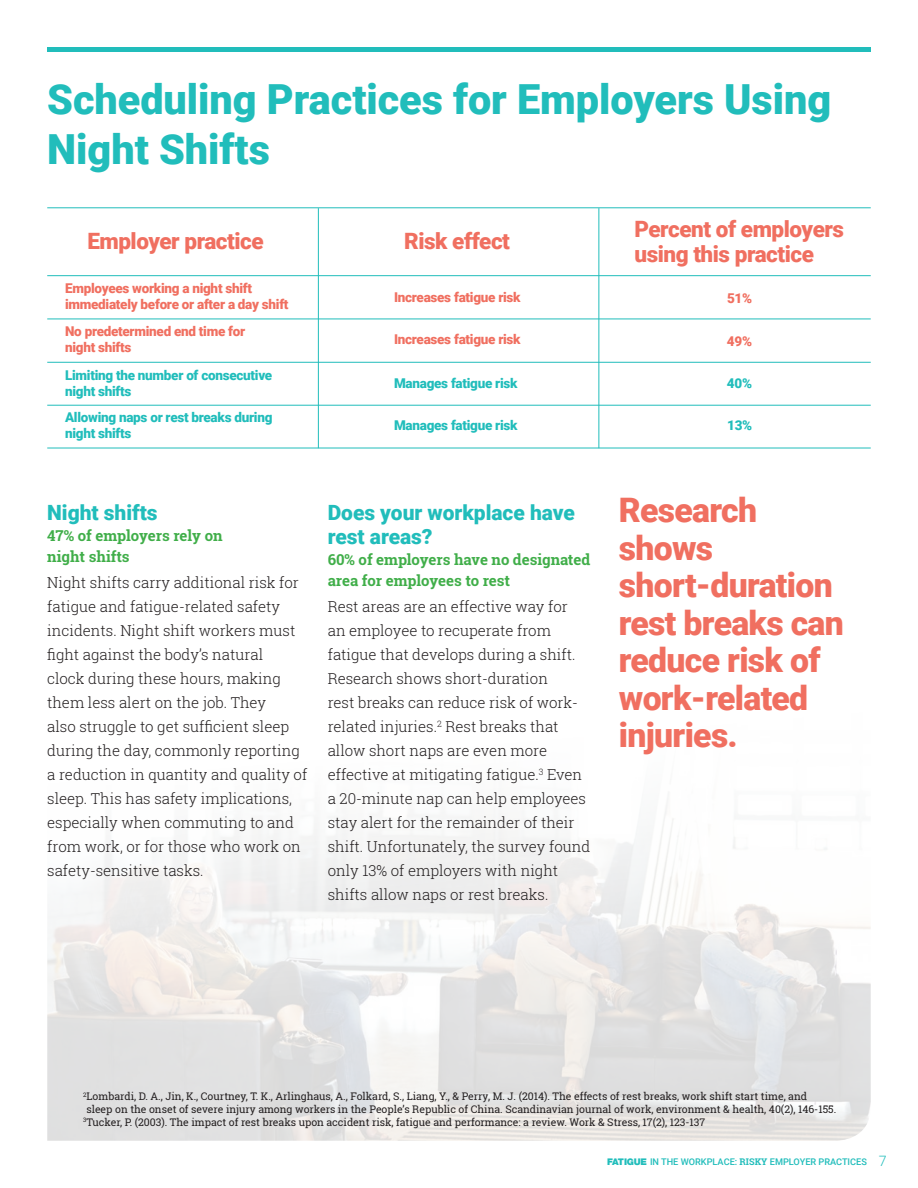
<style>
.page{position:relative;width:918px;height:1188px;background:#fff}
.page>*{position:absolute;margin:0;border:0;box-sizing:border-box;transform-origin:0 0}
.t1{font:900 41.55px/49.8px "Roboto";color:#21bdbb}
.t2{font:900 33.75px/37.5px "Roboto";letter-spacing:-.02em;color:#f06f60}
.t3{font:900 22.5px/25.5px "Roboto";letter-spacing:-.02em;color:#f06f60}
.t4{font:900 21px/24px "Roboto";color:#21bdbb}
.t5{font:300 15px/24px "Roboto Slab";color:#231f20}
.t6{font:700 15px/21px "Roboto Slab";color:#40ae49}
.t7{font:900 13.5px/15.8px "Roboto";letter-spacing:-.02em;color:#f06f60}
.t8{font:900 13.5px/15.8px "Roboto";letter-spacing:-.02em;color:#21bdbb}
.t9{font:10.5px "Roboto Slab";color:#231f20}
.t10{font:500 9.15px "Roboto";color:#21bdbb}
.s1{font-family:"Helvetica Neue LT Std";font-weight:900}
.s2{font-family:"Roboto Slab";font-weight:700}
.s3{font-weight:300;font-size:14.25px}
</style>
<div class="page">
<img style="left:47px;top:805px;width:824px;height:336px">
<div style="left:47px;top:47px;width:824px;height:5px;background:#21bdbb"></div>
<hr style="left:47px;top:207px;width:824px;height:1px;background:#21bdbb">
<hr style="left:47px;top:319px;width:824px;height:1px;background:#21bdbb">
<hr style="left:47px;top:362px;width:824px;height:1px;background:#21bdbb">
<hr style="left:47px;top:405px;width:824px;height:1px;background:#21bdbb">
<hr style="left:47px;top:448px;width:824px;height:1px;background:#21bdbb">
<hr style="left:318px;top:208px;width:1px;height:240px;background:#21bdbb">
<hr style="left:598px;top:208px;width:1px;height:240px;background:#21bdbb">
<hr style="left:47px;top:275px;width:824px;height:1px;background:#21bdbb">
<h1 class="t1" style="left:47px;top:73px;width:786px">Scheduling Practices for Employers Using<br>Night Shifts</h1>
<h3 class="t3" style="left:634px;top:215px;width:211px">Percent of employers using this practice</h3>
<h3 class="t3" style="left:404px;top:227px;width:107px">Risk effect</h3>
<h3 class="t3" style="left:87px;top:227px;width:178px">Employer practice</h3>
<p class="t7" style="left:65px;top:280px;width:225px">Employees working a night shift immediately before or after a day shift</p>
<p class="t7" style="left:394px;top:289px;width:128px">Increases fatigue risk</p>
<p class="t7" style="left:727px;top:289px;width:27px">51%</p>
<p class="t7" style="left:65px;top:323px;width:182px">No predetermined end time for night shifts</p>
<p class="t7" style="left:394px;top:331px;width:128px">Increases fatigue risk</p>
<p class="t7" style="left:727px;top:333px;width:27px">49%</p>
<p class="t8" style="left:65px;top:367px;width:209px">Limiting the number of consecutive night shifts</p>
<p class="t8" style="left:394px;top:374px;width:125px">Manages fatigue risk</p>
<p class="t8" style="left:727px;top:375px;width:27px">40%</p>
<p class="t8" style="left:65px;top:409px;width:209px">Allowing naps or rest breaks during night shifts</p>
<p class="t8" style="left:394px;top:416px;width:125px">Manages fatigue risk</p>
<p class="t8" style="left:727px;top:416px;width:27px">13%</p>
<h3 class="t4" style="left:47px;top:500px;width:112px">Night shifts</h3>
<p class="t6" style="left:47px;top:525px;width:177px">47% of employers rely on night shifts</p>
<p class="t5" style="left:47px;top:570px;width:262px">Night shifts carry additional risk for fatigue and fatigue-related safety incidents. Night shift workers must fight against the body’s natural<br>clock during these hours, making them less alert on the job. They<br>also struggle to get sufficient sleep during the day, commonly reporting a reduction in quantity and quality of sleep. This has safety implications, especially when commuting to and from work, or for those who work on safety-sensitive tasks.</p>
<h3 class="t4" style="left:328px;top:500px;width:249px">Does your workplace have rest areas?</h3>
<p class="t6" style="left:328px;top:549px;width:264px">60% of employers have no designated area for employees to rest</p>
<p class="t5" style="left:328px;top:594px;width:264px">Rest areas are an effective way for<br>an employee to recuperate from fatigue that develops during a shift.<br>Research shows short-duration<br>rest breaks can reduce risk of work&shy;related injuries.<sup>2</sup> Rest breaks that allow short naps are even more effective at mitigating fatigue.<sup>3</sup> Even a 20-minute nap can help employees stay alert for the remainder of their shift. Unfortunately, the survey found only 13% of employers with night shifts allow naps or rest breaks.</p>
<h2 class="t2" style="left:619px;top:490px;width:227px">Research shows short-duration rest breaks can reduce risk of work-related injuries.</h2>
<p class="t9" style="left:83px;top:1089px;width:725px"><sup>2</sup>Lombardi, D. A., Jin, K., Courtney, T. K., Arlinghaus, A., Folkard, S., Liang, Y., &amp; Perry, M. J. (2014). The effects of rest breaks, work shift start time, and</p>
<p class="t9" style="left:86px;top:1102px;width:751px">sleep on the onset of severe injury among workers in the People’s Republic of China. Scandinavian journal of work, environment &amp; health, 40(2), 146-155.</p>
<p class="t9" style="left:83px;top:1115px;width:624px"><sup>3</sup>Tucker, P. (2003). The impact of rest breaks upon accident risk, fatigue and performance: a review. Work &amp; Stress, 17(2), 123-137</p>
<p class="t10" style="left:607px;top:1156px;width:281px"><span class="s1">FATIGUE</span> IN THE WORKPLACE: <span class="s2">RISKY</span> EMPLOYER PRACTICES <span class="s3">7</span></p>
</div>
